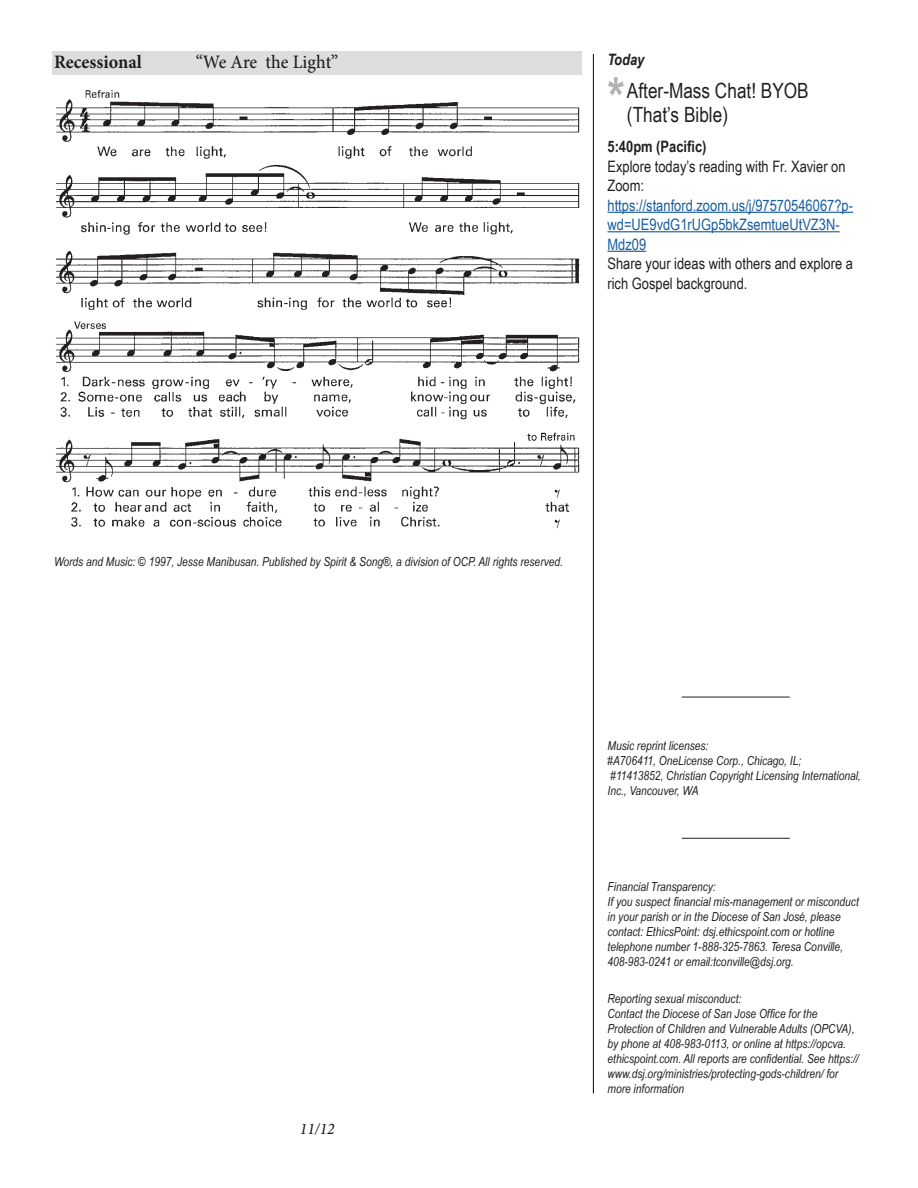
<style>
.page{position:relative;width:918px;height:1188px;background:#fff}
.page>*{position:absolute;margin:0;border:0;box-sizing:border-box;transform-origin:0 0}
.t1{font:700 54px "Arial Narrow";color:#b2b3b7}
.t2{font:21px/24px "Arial Narrow";color:#231f20}
.Music_Label{font:500 19.05px "Minion Pro";letter-spacing:-.005em;color:#231f20;scale:.95 1}
.Music_Label-2{font:700 19.05px "Minion Pro";color:#231f20;scale:.95 1}
.t3{font:italic 500 16.2px "Minion Pro";color:#231f20;scale:.95 1}
.announcement_text{font:15.75px/19.5px "Arial Narrow";color:#231f20}
.announcement_text-2{font:700 15.75px "Arial Narrow";color:#231f20}
.announcement_text_mu{font:italic 700 15.75px "Arial Narrow";color:#231f20}
.music_credit{font:italic 12.45px/15px "Arial Narrow";color:#231f20}
.s1{color:#175d9e}
</style>
<div class="page">
<hr style="left:593px;top:54px;width:1px;height:1040px;background:#231f20">
<hr style="left:682px;top:838px;width:108px;height:1px;background:#231f20">
<hr style="left:682px;top:697px;width:108px;height:1px;background:#231f20">
<hr style="left:608px;top:212px;width:245px;height:1px;background:#175d9e">
<hr style="left:608px;top:231px;width:232px;height:1px;background:#175d9e">
<hr style="left:608px;top:251px;width:38px;height:1px;background:#175d9e">
<div style="left:52px;top:51px;width:530px;height:24px;background:#dcdddf"></div>
<img style="left:55px;top:90px;width:525px;height:438px">
<p class="Music_Label-2" style="left:54px;top:48px;width:94px">Recessional</p>
<p class="Music_Label" style="left:196px;top:49px;width:151px">“We Are the Light”</p>
<p class="announcement_text_mu" style="left:608px;top:48px;width:38px">Today</p>
<p class="t1" style="left:608px;top:57px;width:19px">*</p>
<p class="t2" style="left:627px;top:78px;width:183px">After-Mass Chat! BYOB (That’s Bible)</p>
<p class="announcement_text-2" style="left:608px;top:135px;width:101px">5:40pm (Pacific)</p>
<p class="announcement_text" style="left:608px;top:156px;width:247px">Explore today’s reading with Fr. Xavier on<br>Zoom: <span class="s1">https://stanford.zoom.us/j/97570546067?p&shy;wd=UE9vdG1rUGp5bkZsemtueUtVZ3N-<br>Mdz09<br></span>Share your ideas with others and explore a rich Gospel background.</p>
<p class="music_credit" style="left:54px;top:554px;width:511px">Words and Music: © 1997, Jesse Manibusan. Published by Spirit &amp; Song®, a division of OCP. All rights reserved.</p>
<h3 class="t3" style="left:300px;top:1118px;width:38px">11/12</h3>
<p class="music_credit" style="left:608px;top:738px;width:255px">Music reprint licenses:<br>#A706411, OneLicense Corp., Chicago, IL;<br>#11413852, Christian Copyright Licensing International, Inc., Vancouver, WA</p>
<p class="music_credit" style="left:608px;top:879px;width:253px">Financial Transparency:<br>If you suspect financial mis-management or misconduct in your parish or in the Diocese of San José, please contact: EthicsPoint: dsj.ethicspoint.com or hotline telephone number 1-888-325-7863. Teresa Conville, 408-983-0241 or email:tconville@dsj.org.</p>
<p class="music_credit" style="left:608px;top:991px;width:135px">Reporting sexual misconduct:</p>
<p class="music_credit" style="left:608px;top:1006px;width:253px">Contact the Diocese of San Jose Office for the Protection of Children and Vulnerable Adults (OPCVA), by phone at 408-983-0113, or online at https://opcva. ethicspoint.com. All reports are confidential. See https:// www.dsj.org/ministries/protecting-gods-children/ for more information</p>
</div>
